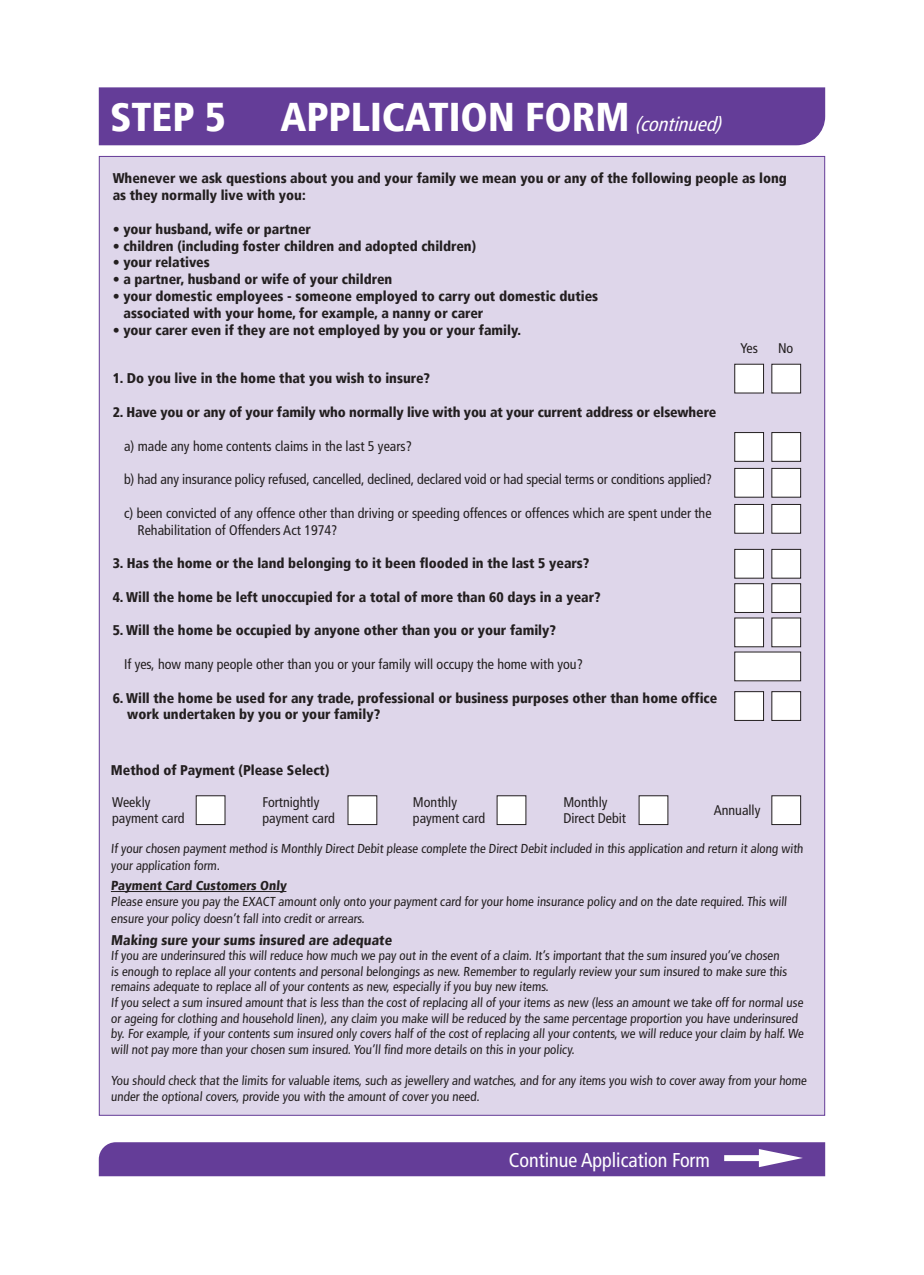
<style>
.page{position:relative;width:924px;height:1275px;background:#fff}
.page>*{position:absolute;margin:0;border:0;box-sizing:border-box;transform-origin:0 0}
.t1{font:900 condensed 40px "Frutiger LT";color:#fff}
.t2{font:condensed 20px "Frutiger LT";color:#fff}
.t3{font:900 condensed 14px/16.8px "Frutiger LT";color:#231f20}
.t4{font:condensed 14px/16.8px "Frutiger LT";color:#231f20}
.t5{font:condensed 13px/15.6px "Frutiger LT";color:#231f20}
.t6{font:900 condensed 13px "Frutiger LT";color:#231f20}
.s1{font-weight:400;font-style:italic;font-size:20px}
</style>
<div class="page">
<div style="left:99px;top:156px;width:725px;height:959px;background:#ded6ea;border:1px solid #643b97"></div>
<hr style="left:111px;top:891px;width:175px;height:1px;background:#231f20">
<div style="left:99px;top:87px;width:725px;height:58px;background:#643d98"></div>
<div style="left:734px;top:364px;width:29px;height:29px;background:#fff"></div>
<div style="left:734px;top:652px;width:66px;height:29px;background:#fff"></div>
<div style="left:771px;top:364px;width:29px;height:29px;background:#fff"></div>
<div style="left:99px;top:1142px;width:725px;height:34px;background:#643d98"></div>
<div style="left:734px;top:432px;width:29px;height:29px;background:#fff"></div>
<div style="left:734px;top:432px;width:29px;height:30px;border:1px solid #231f20"></div>
<div style="left:771px;top:432px;width:29px;height:29px;background:#fff"></div>
<div style="left:771px;top:432px;width:29px;height:30px;border:1px solid #231f20"></div>
<div style="left:734px;top:468px;width:29px;height:29px;background:#fff"></div>
<div style="left:734px;top:468px;width:29px;height:29px;border:1px solid #231f20"></div>
<div style="left:771px;top:468px;width:29px;height:29px;background:#fff"></div>
<div style="left:734px;top:504px;width:29px;height:29px;background:#fff"></div>
<div style="left:734px;top:504px;width:29px;height:29px;border:1px solid #231f20"></div>
<div style="left:771px;top:504px;width:29px;height:29px;background:#fff"></div>
<div style="left:734px;top:549px;width:29px;height:29px;background:#fff"></div>
<div style="left:734px;top:549px;width:29px;height:29px;border:1px solid #231f20"></div>
<div style="left:771px;top:549px;width:29px;height:29px;background:#fff"></div>
<div style="left:734px;top:583px;width:29px;height:29px;background:#fff"></div>
<div style="left:734px;top:583px;width:29px;height:30px;border:1px solid #231f20"></div>
<div style="left:771px;top:583px;width:29px;height:29px;background:#fff"></div>
<div style="left:771px;top:583px;width:29px;height:30px;border:1px solid #231f20"></div>
<div style="left:734px;top:618px;width:29px;height:29px;background:#fff"></div>
<div style="left:771px;top:618px;width:29px;height:29px;background:#fff"></div>
<div style="left:734px;top:691px;width:29px;height:29px;background:#fff"></div>
<div style="left:734px;top:691px;width:29px;height:30px;border:1px solid #231f20"></div>
<div style="left:771px;top:691px;width:29px;height:29px;background:#fff"></div>
<div style="left:771px;top:691px;width:29px;height:30px;border:1px solid #231f20"></div>
<div style="left:196px;top:796px;width:29px;height:28px;background:#fff"></div>
<div style="left:196px;top:795px;width:29px;height:30px;border:1px solid #231f20"></div>
<div style="left:348px;top:796px;width:28px;height:28px;background:#fff"></div>
<div style="left:347px;top:795px;width:30px;height:30px;border:1px solid #231f20"></div>
<div style="left:497px;top:796px;width:28px;height:28px;background:#fff"></div>
<div style="left:496px;top:795px;width:30px;height:30px;border:1px solid #231f20"></div>
<div style="left:638px;top:796px;width:29px;height:28px;background:#fff"></div>
<div style="left:638px;top:795px;width:30px;height:30px;border:1px solid #231f20"></div>
<div style="left:771px;top:796px;width:29px;height:28px;background:#fff"></div>
<div style="left:771px;top:795px;width:29px;height:30px;border:1px solid #231f20"></div>
<p class="t1" style="left:110px;top:93px;width:117px">STEP 5</p>
<p class="t1" style="left:280px;top:93px;width:448px">APPLICATION FORM <span class="s1">(continued)</span></p>
<p class="t3" style="left:113px;top:170px;width:675px">Whenever we ask questions about you and your family we mean you or any of the following people as long as they normally live with you:</p>
<p class="t3" style="left:113px;top:221px;width:200px">• your husband, wife or partner</p>
<p class="t3" style="left:113px;top:237px;width:365px">• children (including foster children and adopted children)</p>
<p class="t3" style="left:113px;top:254px;width:99px">• your relatives</p>
<p class="t3" style="left:113px;top:271px;width:281px">• a partner, husband or wife of your children</p>
<p class="t3" style="left:113px;top:288px;width:487px">• your domestic employees - someone employed to carry out domestic duties</p>
<p class="t3" style="left:124px;top:305px;width:361px">associated with your home, for example, a nanny or carer</p>
<p class="t3" style="left:113px;top:321px;width:410px">• your carer even if they are not employed by you or your family.</p>
<p class="t3" style="left:113px;top:370px;width:319px">1. Do you live in the home that you wish to insure?</p>
<p class="t3" style="left:113px;top:404px;width:604px">2. Have you or any of your family who normally live with you at your current address or elsewhere</p>
<p class="t4" style="left:124px;top:437px;width:289px">a) made any home contents claims in the last 5 years?</p>
<p class="t4" style="left:124px;top:471px;width:589px">b) had any insurance policy refused, cancelled, declined, declared void or had special terms or conditions applied?</p>
<p class="t4" style="left:137px;top:504px;width:575px;text-indent:-13px">c) been convicted of any offence other than driving or speeding offences or offences which are spent under the<br>Rehabilitation of Offenders Act 1974?</p>
<p class="t3" style="left:113px;top:555px;width:478px">3. Has the home or the land belonging to it been flooded in the last 5 years?</p>
<p class="t3" style="left:113px;top:588px;width:489px">4. Will the home be left unoccupied for a total of more than 60 days in a year?</p>
<p class="t3" style="left:113px;top:622px;width:444px">5. Will the home be occupied by anyone other than you or your family?</p>
<p class="t4" style="left:124px;top:656px;width:460px">If yes, how many people other than you or your family will occupy the home with you?</p>
<p class="t3" style="left:127px;top:689px;width:591px;text-indent:-15px">6. Will the home be used for any trade, professional or business purposes other than home office work undertaken by you or your family?</p>
<p class="t3" style="left:111px;top:762px;width:220px">Method of Payment (Please Select)</p>
<p class="t4" style="left:740px;top:340px;width:19px">Yes</p>
<p class="t4" style="left:777px;top:340px;width:17px">No</p>
<p class="t4" style="left:112px;top:793px;width:40px">Weekly</p>
<p class="t4" style="left:112px;top:810px;width:74px">payment card</p>
<p class="t4" style="left:262px;top:793px;width:58px">Fortnightly</p>
<p class="t4" style="left:262px;top:810px;width:74px">payment card</p>
<p class="t4" style="left:413px;top:793px;width:46px">Monthly</p>
<p class="t4" style="left:413px;top:810px;width:74px">payment card</p>
<p class="t4" style="left:563px;top:793px;width:46px">Monthly</p>
<p class="t4" style="left:563px;top:810px;width:64px">Direct Debit</p>
<p class="t4" style="left:713px;top:801px;width:48px">Annually</p>
<p class="t5" style="left:111px;top:840px;width:694px;line-height:16.8px">If your chosen payment method is Monthly Direct Debit please complete the Direct Debit included in this application and return it along with your application form.</p>
<p class="t6" style="left:111px;top:878px;width:177px">Payment Card Customers Only</p>
<p class="t5" style="left:111px;top:893px;width:678px;line-height:16.8px">Please ensure you pay the EXACT amount only onto your payment card for your home insurance policy and on the date required. This will ensure your policy doesn’t fall into credit or arrears.</p>
<p class="t3" style="left:111px;top:931px;width:284px">Making sure your sums insured are adequate</p>
<p class="t5" style="left:111px;top:948px;width:678px">If you are underinsured this will reduce how much we pay out in the event of a claim. It’s important that the sum insured you’ve chosen is enough to replace all your contents and personal belongings as new. Remember to regularly review your sum insured to make sure this remains adequate to replace all of your contents as new, especially if you buy new items.</p>
<p class="t5" style="left:111px;top:995px;width:695px">If you select a sum insured amount that is less than the cost of replacing all of your items as new (less an amount we take off for normal use or ageing for clothing and household linen), any claim you make will be reduced by the same percentage proportion you have underinsured by. For example, if your contents sum insured only covers half of the cost of replacing all your contents, we will reduce your claim by half. We will not pay more than your chosen sum insured. You’ll find more details on this in your policy.</p>
<p class="t5" style="left:111px;top:1073px;width:698px">You should check that the limits for valuable items, such as jewellery and watches, and for any items you wish to cover away from your home under the optional covers, provide you with the amount of cover you need.</p>
<p class="t2" style="left:508px;top:1148px;width:203px">Continue Application Form</p>
</div>
